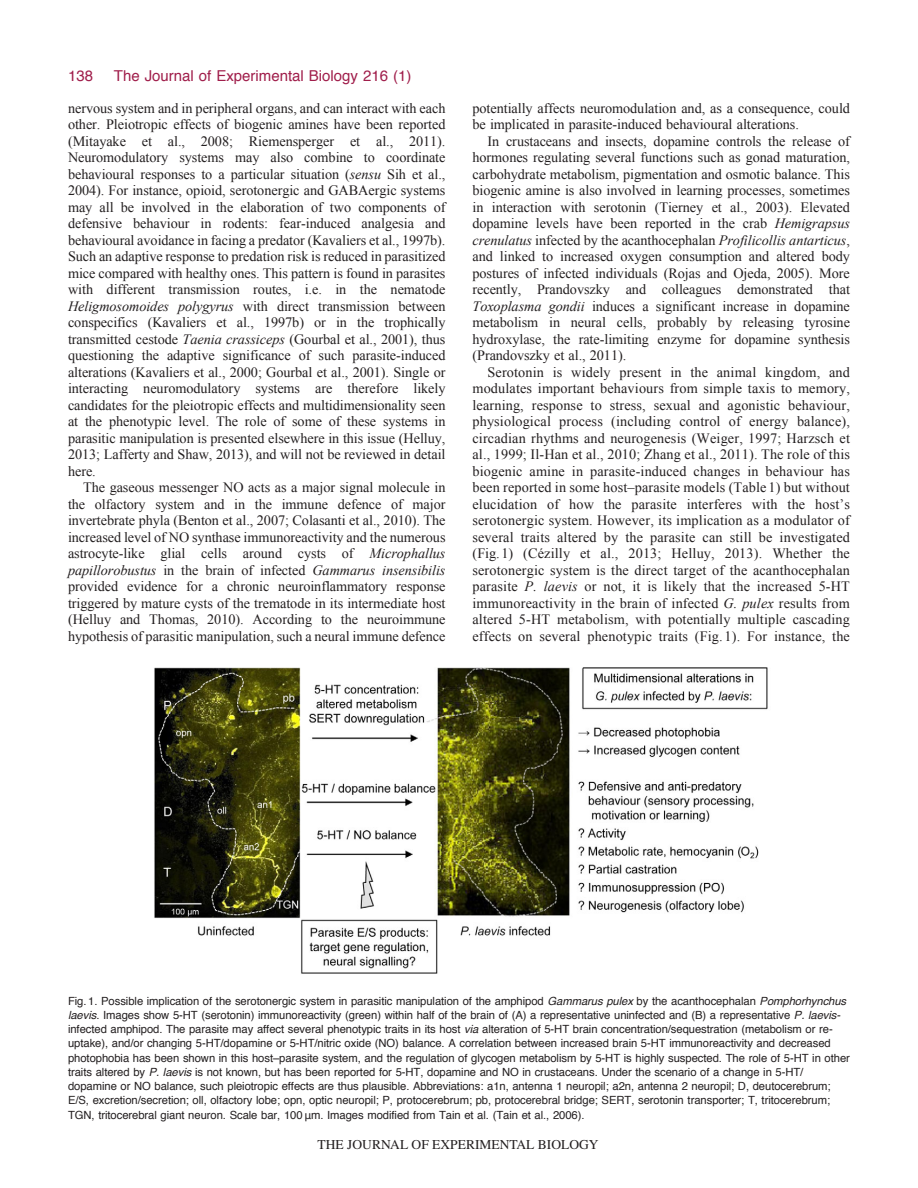
<style>
.page{position:relative;width:918px;height:1188px;background:#fff}
.page>*{position:absolute;margin:0;border:0;box-sizing:border-box;transform-origin:0 0}
.t1{font:15px "Helvetica";color:#a01e4b}
.t2{font:14.25px/16.5px "Times New Roman";letter-spacing:-.005em;color:#231f20;text-align:justify}
.t3{font:13.5px "Times";color:#231f20}
.t4{font:11.25px/14.2px "Helvetica";letter-spacing:-.005em;color:#231f20}
.s1{font-style:italic}
</style>
<div class="page">
<img style="left:154px;top:667px;width:614px;height:307px">
<p class="t1" style="left:114px;top:69px;width:299px">The Journal of Experimental Biology 216 (1)</p>
<p class="t1" style="left:68px;top:69px;width:27px">138</p>
<p class="t2" style="left:68px;top:99px;width:379px">nervous system and in peripheral organs, and can interact with each other. Pleiotropic effects of biogenic amines have been reported (Mitayake et al., 2008; Riemensperger et al., 2011).<br>Neuromodulatory systems may also combine to coordinate behavioural responses to a particular situation (<span class="s1">sensu</span> Sih et al., 2004). For instance, opioid, serotonergic and GABAergic systems may all be involved in the elaboration of two components of defensive behaviour in rodents: fear-induced analgesia and behavioural avoidance in facing a predator (Kavaliers et al., 1997b).<br>Such an adaptive response to predation risk is reduced in parasitized mice compared with healthy ones. This pattern is found in parasites with different transmission routes, i.e. in the nematode <span class="s1">Heligmosomoides polygyrus</span> with direct transmission between conspecifics (Kavaliers et al., 1997b) or in the trophically transmitted cestode <span class="s1">Taenia crassiceps</span> (Gourbal et al., 2001), thus questioning the adaptive significance of such parasite-induced alterations (Kavaliers et al., 2000; Gourbal et al., 2001). Single or interacting neuromodulatory systems are therefore likely candidates for the pleiotropic effects and multidimensionality seen at the phenotypic level. The role of some of these systems in parasitic manipulation is presented elsewhere in this issue (Helluy, 2013; Lafferty and Shaw, 2013), and will not be reviewed in detail here.</p>
<p class="t2" style="left:68px;top:479px;width:379px;text-indent:15px">The gaseous messenger NO acts as a major signal molecule in the olfactory system and in the immune defence of major invertebrate phyla (Benton et al., 2007; Colasanti et al., 2010). The increased level of NO synthase immunoreactivity and the numerous astrocyte-like glial cells around cysts of <span class="s1">Microphallus papillorobustus</span> in the brain of infected <span class="s1">Gammarus insensibilis </span>provided evidence for a chronic neuroinflammatory response triggered by mature cysts of the trematode in its intermediate host (Helluy and Thomas, 2010). According to the neuroimmune hypothesis of parasitic manipulation, such a neural immune defence</p>
<p class="t2" style="left:472px;top:99px;width:379px">potentially affects neuromodulation and, as a consequence, could be implicated in parasite-induced behavioural alterations.</p>
<p class="t2" style="left:472px;top:132px;width:379px;text-indent:15px">In crustaceans and insects, dopamine controls the release of hormones regulating several functions such as gonad maturation, carbohydrate metabolism, pigmentation and osmotic balance. This biogenic amine is also involved in learning processes, sometimes in interaction with serotonin (Tierney et al., 2003). Elevated dopamine levels have been reported in the crab <span class="s1">Hemigrapsus crenulatus</span> infected by the acanthocephalan <span class="s1">Profilicollis antarticus</span>, and linked to increased oxygen consumption and altered body postures of infected individuals (Rojas and Ojeda, 2005). More recently, Prandovszky and colleagues demonstrated that <span class="s1">Toxoplasma gondii</span> induces a significant increase in dopamine metabolism in neural cells, probably by releasing tyrosine hydroxylase, the rate-limiting enzyme for dopamine synthesis (Prandovszky et al., 2011).</p>
<p class="t2" style="left:472px;top:363px;width:379px;text-indent:15px">Serotonin is widely present in the animal kingdom, and modulates important behaviours from simple taxis to memory, learning, response to stress, sexual and agonistic behaviour, physiological process (including control of energy balance), circadian rhythms and neurogenesis (Weiger, 1997; Harzsch et al., 1999; Il-Han et al., 2010; Zhang et al., 2011). The role of this biogenic amine in parasite-induced changes in behaviour has been reported in some host–parasite models (Table 1) but without elucidation of how the parasite interferes with the host’s serotonergic system. However, its implication as a modulator of several traits altered by the parasite can still be investigated (Fig.1) (Cézilly et al., 2013; Helluy, 2013). Whether the serotonergic system is the direct target of the acanthocephalan parasite <span class="s1">P. laevis</span> or not, it is likely that the increased 5-HT immunoreactivity in the brain of infected <span class="s1">G. pulex</span> results from altered 5-HT metabolism, with potentially multiple cascading effects on several phenotypic traits (Fig. 1). For instance, the</p>
<p class="t4" style="left:68px;top:994px;width:783px">Fig. 1. Possible implication of the serotonergic system in parasitic manipulation of the amphipod <span class="s1">Gammarus pulex</span> by the acanthocephalan <span class="s1">Pomphorhynchus laevis</span>. Images show 5-HT (serotonin) immunoreactivity (green) within half of the brain of (A) a representative uninfected and (B) a representative <span class="s1">P. laevis&shy;</span>infected amphipod. The parasite may affect several phenotypic traits in its host <span class="s1">via</span> alteration of 5-HT brain concentration/sequestration (metabolism or re&shy;uptake), and/or changing 5-HT/dopamine or 5-HT/nitric oxide (NO) balance. A correlation between increased brain 5-HT immunoreactivity and decreased photophobia has been shown in this host–parasite system, and the regulation of glycogen metabolism by 5-HT is highly suspected. The role of 5-HT in other traits altered by <span class="s1">P. laevis</span> is not known, but has been reported for 5-HT, dopamine and NO in crustaceans. Under the scenario of a change in 5-HT/ dopamine or NO balance, such pleiotropic effects are thus plausible. Abbreviations: a1n, antenna 1 neuropil; a2n, antenna 2 neuropil; D, deutocerebrum; E/S, excretion/secretion; oll, olfactory lobe; opn, optic neuropil; P, protocerebrum; pb, protocerebral bridge; SERT, serotonin transporter; T, tritocerebrum; TGN, tritocerebral giant neuron. Scale bar, 100 μm. Images modified from Tain et al. (Tain et al., 2006).</p>
<p class="t3" style="left:318px;top:1137px;width:282px">THE JOURNAL OF EXPERIMENTAL BIOLOGY</p>
</div>
